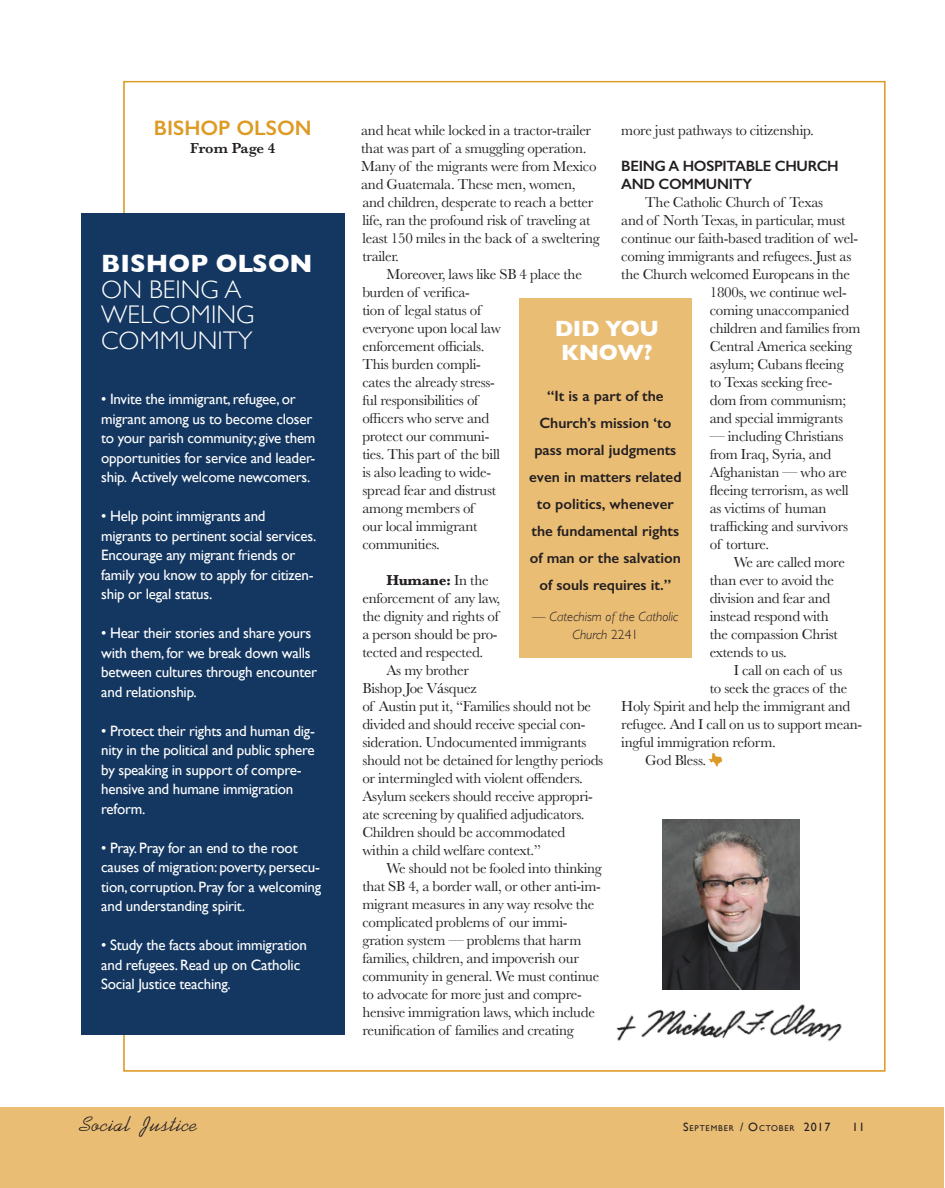
<style>
.page{position:relative;width:945px;height:1188px;background:#fff}
.page>*{position:absolute;margin:0;border:0;box-sizing:border-box;transform-origin:0 0}
.t1{font:300 25.5px/25.5px "Gill Sans";letter-spacing:.005em;color:#fff}
.t2{font:700 25.5px "Gill Sans";letter-spacing:.005em;color:#fff}
.t3{font:700 22.5px/24px "Gill Sans";letter-spacing:-.015em;color:#fff}
.t4{font:21px "Angelou";letter-spacing:.03em;color:#231f20}
.t5{font:600 21px "Gill Sans";color:#dd9b25}
.t6{font:15px/18px "Baskerville";letter-spacing:-.02em;color:#231f20}
.t7{font:15px/19.5px "Gill Sans";letter-spacing:-.015em;color:#fff}
.t8{font:600 15px/27px "Gill Sans";color:#231f20;text-align:center}
.t9{font:600 15px/18px "Gill Sans";letter-spacing:-.02em;color:#231f20}
.t10{font:700 15px "Baskerville";letter-spacing:-.02em;color:#231f20}
.t11{font:600 15px "Baskerville";letter-spacing:-.01em;color:#231f20}
.t12{font:italic 300 13.5px/18px "Gill Sans";color:#231f20;text-align:center}
.t13{font:12px "Gill Sans";color:#231f20}
.t14{font:8.4px "Gill Sans";letter-spacing:.1em;color:#231f20}
.s1{font-weight:400}
.s2{color:#000}
.s3{font-style:normal}
.s4{font-size:12px}
</style>
<div class="page">
<div style="left:0;top:1108px;width:26px;height:80px;background:#eabd75"></div>
<div style="left:26px;top:1108px;width:918px;height:80px;background:#eabd75"></div>
<img style="left:616px;top:1004px;width:226px;height:38px">
<img style="left:662px;top:819px;width:138px;height:170px">
<div style="left:81px;top:213px;width:263px;height:822px;background:#143761"></div>
<div style="left:519px;top:298px;width:173px;height:360px;background:#eabd75"></div>
<svg style="left:709px;top:754px;width:13px;height:12px"></svg>
<h3 class="t5" style="left:154px;top:115px;width:159px">BISHOP OLSON</h3>
<p class="t11" style="left:190px;top:138px;width:87px">From Page 4</p>
<h1 class="t2" style="left:101px;top:243px;width:213px">BISHOP OLSON</h1>
<h1 class="t1" style="left:101px;top:276px;width:155px">ON BEING A<br>WELCOMING<br>COMMUNITY</h1>
<p class="t7" style="left:101px;top:389px;width:216px">• Invite the immigrant, refugee, or migrant among us to become closer to your parish community; give them opportunities for service and leader&shy;ship. Actively welcome newcomers.</p>
<p class="t7" style="left:101px;top:506px;width:217px">• Help point immigrants and migrants to pertinent social services.<br>Encourage any migrant friends or family you know to apply for citizen&shy;ship or legal status.</p>
<p class="t7" style="left:101px;top:623px;width:217px">• Hear their stories and share yours with them, for we break down walls between cultures through encounter and relationship.</p>
<p class="t7" style="left:101px;top:721px;width:215px">• Protect their rights and human dig&shy;nity in the political and public sphere by speaking in support of compre&shy;hensive and humane immigration reform.</p>
<p class="t7" style="left:101px;top:838px;width:222px">• Pray. Pray for an end to the root causes of migration: poverty, persecu&shy;tion, corruption. Pray for a welcoming and understanding spirit.</p>
<p class="t7" style="left:101px;top:935px;width:207px">• Study the facts about immigration and refugees. Read up on Catholic<br>Social Justice teaching.</p>
<p class="t6" style="left:621px;top:121px;width:194px">more just pathways to citizenship.</p>
<p class="t9" style="left:621px;top:157px;width:219px">BEING A HOSPITABLE CHURCH<br>AND COMMUNITY</p>
<p class="t6" style="left:645px;top:193px;width:179px">The Catholic Church of Texas</p>
<p class="t6" style="left:621px;top:211px;width:226px">and of North Texas, in particular, must</p>
<p class="t6" style="left:621px;top:229px;width:238px">continue our faith-based tradition of wel-</p>
<p class="t6" style="left:621px;top:247px;width:232px">coming immigrants and refugees. Just as</p>
<p class="t6" style="left:621px;top:265px;width:230px">the Church welcomed Europeans in the</p>
<p class="t6" style="left:710px;top:283px;width:139px">1800s, we continue wel-</p>
<p class="t6" style="left:710px;top:301px;width:141px">coming unaccompanied</p>
<p class="t6" style="left:710px;top:319px;width:152px">children and families from</p>
<p class="t6" style="left:710px;top:337px;width:144px">Central America seeking</p>
<p class="t6" style="left:710px;top:355px;width:135px">asylum; Cubans fleeing</p>
<p class="t6" style="left:710px;top:373px;width:124px">to Texas seeking free-</p>
<p class="t6" style="left:710px;top:391px;width:138px">dom from communism;</p>
<p class="t6" style="left:710px;top:409px;width:135px">and special immigrants</p>
<p class="t6" style="left:710px;top:427px;width:140px">— including Christians from Iraq, Syria, and<br>Afghanistan — who are fleeing terrorism, as well as victims of human trafficking and survivors of torture.</p>
<p class="t6" style="left:710px;top:553px;width:137px;text-indent:24px">We are called more than ever to avoid the division and fear and instead respond with the compassion Christ extends to us.</p>
<p class="t6" style="left:734px;top:661px;width:110px">I call on each of us</p>
<p class="t6" style="left:710px;top:679px;width:139px">to seek the graces of the</p>
<p class="t6" style="left:621px;top:697px;width:231px">Holy Spirit and help the immigrant and</p>
<p class="t6" style="left:621px;top:715px;width:242px">refugee. And I call on us to support mean-</p>
<p class="t6" style="left:621px;top:733px;width:156px">ingful immigration reform.</p>
<p class="t6" style="left:645px;top:751px;width:62px">God Bless.</p>
<p class="t6" style="left:361px;top:121px;width:240px">and heat while locked in a tractor-trailer that was part of a smuggling operation.<br>Many of the migrants were from Mexico and Guatemala. These men, women, and children, desperate to reach a better life, ran the profound risk of traveling at least 150 miles in the back of a sweltering trailer.</p>
<p class="t6" style="left:362px;top:265px;width:221px;text-indent:24px">Moreover, laws like SB 4 place the burden of verifica-<br>tion of legal status of<br>everyone upon local law<br>enforcement officials.<br>This burden compli-<br>cates the already stress-<br>ful responsibilities of<br>officers who serve and<br>protect our communi-<br>ties. This part of the bill<br>is also leading to wide-<br>spread fear and distrust<br>among members of<br>our local immigrant<br>communities.</p>
<p class="t10" style="left:386px;top:570px;width:104px">Humane: <span class="s1">In the</span></p>
<p class="t6" style="left:362px;top:589px;width:139px">enforcement of any law,</p>
<p class="t6" style="left:362px;top:607px;width:138px">the dignity and rights of</p>
<p class="t6" style="left:362px;top:625px;width:137px">a person should be pro-</p>
<p class="t6" style="left:362px;top:643px;width:122px">tected and respected.</p>
<p class="t6" style="left:386px;top:661px;width:84px">As my brother</p>
<p class="t6" style="left:362px;top:679px;width:116px">Bishop Joe V<span class="s2">á</span>squez</p>
<p class="t6" style="left:362px;top:697px;width:230px">of Austin put it, “Families should not be</p>
<p class="t6" style="left:362px;top:715px;width:225px">divided and should receive special con-</p>
<p class="t6" style="left:362px;top:733px;width:226px">sideration. Undocumented immigrants</p>
<p class="t6" style="left:362px;top:751px;width:242px">should not be detained for lengthy periods</p>
<p class="t6" style="left:362px;top:769px;width:222px">or intermingled with violent offenders.</p>
<p class="t6" style="left:362px;top:787px;width:232px">Asylum seekers should receive appropri-</p>
<p class="t6" style="left:362px;top:805px;width:224px">ate screening by qualified adjudicators.</p>
<p class="t6" style="left:362px;top:823px;width:205px">Children should be accommodated</p>
<p class="t6" style="left:362px;top:841px;width:180px">within a child welfare context.”</p>
<p class="t6" style="left:386px;top:859px;width:217px">We should not be fooled into thinking</p>
<p class="t6" style="left:362px;top:877px;width:240px">that SB 4, a border wall, or other anti-im-</p>
<p class="t6" style="left:362px;top:895px;width:233px">migrant measures in any way resolve the</p>
<p class="t6" style="left:362px;top:913px;width:207px">complicated problems of our immi-</p>
<p class="t6" style="left:362px;top:931px;width:221px">gration system — problems that harm</p>
<p class="t6" style="left:362px;top:949px;width:218px">families, children, and impoverish our</p>
<p class="t6" style="left:362px;top:967px;width:238px">community in general. We must continue</p>
<p class="t6" style="left:362px;top:985px;width:221px">to advocate for more just and compre-</p>
<p class="t6" style="left:362px;top:1003px;width:234px">hensive immigration laws, which include</p>
<p class="t6" style="left:362px;top:1021px;width:213px">reunification of families and creating</p>
<h2 class="t3" style="left:555px;top:316px;width:106px">DID YOU<br>KNOW?</h2>
<p class="t8" style="left:529px;top:382px;width:154px">“It is a part of the<br>Church’s mission ‘to pass moral judgments even in matters related to politics, whenever the fundamental rights of man or the salvation of souls requires it.”</p>
<p class="t12" style="left:532px;top:608px;width:148px"><span class="s3">—</span> Catechism of the Catholic<br>Church <span class="s3">2241</span></p>
<h3 class="t4" style="left:80px;top:1112px;width:118px">Social Justice</h3>
<p class="t14" style="left:688px;top:1120px;width:143px"><span class="s4">S</span>EPTEMBER <span class="s4">/ O</span>CTOBER <span class="s4">2017</span></p>
<p class="t13" style="left:851px;top:1116px;width:14px">11</p>
<p class="t14" style="left:683px;top:1124px;width:149px"><span class="s4">S</span>EPTEMBER <span class="s4">/ O</span>CTOBER <span class="s4">2017</span></p>
<p class="t13" style="left:852px;top:1120px;width:14px">11</p>
</div>
